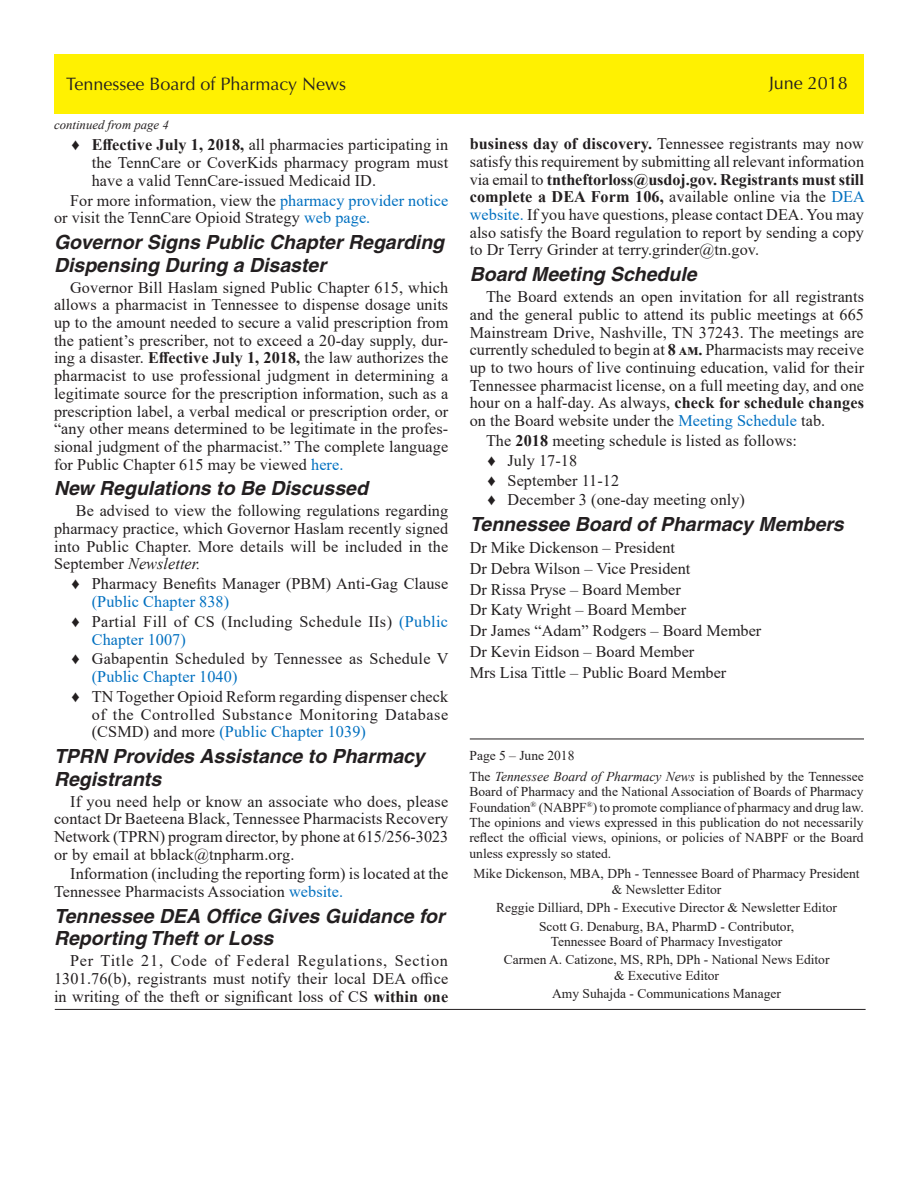
<style>
.page{position:relative;width:918px;height:1188px;background:#fff}
.page>*{position:absolute;margin:0;border:0;box-sizing:border-box;transform-origin:0 0}
.Headline{font:italic 700 19.5px/22.5px "Helvetica";color:#231f20}
.t1{font:18px "Optima LT Std";color:#231f20}
.Body_text{font:16.2px/17.7px "Times New Roman";letter-spacing:.005em;color:#231f20;text-align:justify}
.Left_text{font:16.2px "Times New Roman";color:#231f20}
.Body_text-2{font:16.2px/17.7px "Times New Roman";letter-spacing:.025em;color:#231f20}
.published{font:13.5px/15.3px "Times New Roman";color:#231f20;text-align:justify}
.news_editors{font:13.5px/15.3px "Times New Roman";color:#231f20;text-align:center}
.cont__from{font:italic 12.75px "Times New Roman";color:#231f20}
.s1{font-weight:700}
.s2{color:#0070c0}
.s3{font-style:italic}
</style>
<div class="page">
<hr style="left:55px;top:1009px;width:811px;height:1px;background:#231f20">
<div style="left:54px;top:55px;width:810px;height:59px;background:#fff101"></div>
<hr style="left:470px;top:739px;width:394px;height:1px;background:#231f20">
<p class="t1" style="left:66px;top:73px;width:281px">Tennessee Board of Pharmacy News</p>
<p class="t1" style="left:769px;top:72px;width:80px">June 2018</p>
<p class="cont__from" style="left:54px;top:116px;width:116px">continued from page 4</p>
<p class="Body_text" style="left:92px;top:136px;width:358px;text-indent:-20px">♦ <span class="s1">Effective July 1, 2018,</span> all pharmacies participating in the TennCare or CoverKids pharmacy program must have a valid TennCare-issued Medicaid ID.</p>
<p class="Body_text" style="left:54px;top:191px;width:396px;text-indent:16px">For more information, view the <span class="s2">pharmacy provider notice </span>or visit the TennCare Opioid Strategy <span class="s2">web page.</span></p>
<p class="Headline" style="left:54px;top:231px;width:392px">Governor Signs Public Chapter Regarding<br>Dispensing During a Disaster</p>
<p class="Body_text" style="left:54px;top:278px;width:396px;text-indent:16px">Governor Bill Haslam signed Public Chapter 615, which allows a pharmacist in Tennessee to dispense dosage units up to the amount needed to secure a valid prescription from the patient’s prescriber, not to exceed a 20-day supply, dur&shy;ing a disaster. <span class="s1">Effective July 1, 2018,</span> the law authorizes the pharmacist to use professional judgment in determining a legitimate source for the prescription information, such as a prescription label, a verbal medical or prescription order, or “any other means determined to be legitimate in the profes&shy;sional judgment of the pharmacist.” The complete language for Public Chapter 615 may be viewed <span class="s2">here.</span></p>
<p class="Headline" style="left:54px;top:477px;width:315px">New Regulations to Be Discussed</p>
<p class="Body_text" style="left:54px;top:502px;width:396px;text-indent:22px">Be advised to view the following regulations regarding pharmacy practice, which Governor Haslam recently signed into Public Chapter. More details will be included in the September <span class="s3">Newsletter.</span></p>
<p class="Body_text" style="left:92px;top:574px;width:358px;text-indent:-20px">♦ Pharmacy Benefits Manager (PBM) Anti-Gag Clause <span class="s2">(Public Chapter 838)</span></p>
<p class="Body_text-2" style="left:92px;top:612px;width:358px;text-indent:-20px">♦ Partial Fill of CS (Including Schedule IIs) <span class="s2">(Public<br>Chapter 1007)</span></p>
<p class="Body_text" style="left:92px;top:650px;width:358px;text-indent:-20px">♦ Gabapentin Scheduled by Tennessee as Schedule V <span class="s2">(Public Chapter 1040)</span></p>
<p class="Body_text" style="left:92px;top:687px;width:358px;text-indent:-20px">♦ TN Together Opioid Reform regarding dispenser check of the Controlled Substance Monitoring Database (CSMD) and more <span class="s2">(Public Chapter 1039)</span></p>
<p class="Headline" style="left:54px;top:745px;width:372px">TPRN Provides Assistance to Pharmacy<br>Registrants</p>
<p class="Body_text" style="left:54px;top:792px;width:396px;text-indent:16px">If you need help or know an associate who does, please contact Dr Baeteena Black, Tennessee Pharmacists Recovery Network (TPRN) program director, by phone at 615/256-3023 or by email at bblack@tnpharm.org.</p>
<p class="Body_text" style="left:54px;top:865px;width:396px;text-indent:16px">Information (including the reporting form) is located at the<br>Tennessee Pharmacists Association <span class="s2">website.</span></p>
<p class="Headline" style="left:54px;top:905px;width:392px">Tennessee DEA Office Gives Guidance for<br>Reporting Theft or Loss</p>
<p class="Body_text" style="left:54px;top:952px;width:396px;text-indent:16px">Per Title 21, Code of Federal Regulations, Section 1301.76(b), registrants must notify their local DEA office in writing of the theft or significant loss of CS <span class="s1">within one</span></p>
<p class="Body_text" style="left:470px;top:134px;width:397px"><span class="s1">business day of discovery.</span> Tennessee registrants may now satisfy this requirement by submitting all relevant information via email to <span class="s1">tntheftorloss@usdoj.gov. Registrants must still complete a DEA Form 106,</span> available online via the <span class="s2">DEA website.</span> If you have questions, please contact DEA. You may also satisfy the Board regulation to report by sending a copy to Dr Terry Grinder at terry.grinder@tn.gov.</p>
<p class="Headline" style="left:470px;top:263px;width:228px">Board Meeting Schedule</p>
<p class="Body_text" style="left:470px;top:287px;width:396px;text-indent:16px">The Board extends an open invitation for all registrants and the general public to attend its public meetings at 665<br>Mainstream Drive, Nashville, TN 37243. The meetings are currently scheduled to begin at <span class="s1">8 am.</span> Pharmacists may receive up to two hours of live continuing education, valid for their Tennessee pharmacist license, on a full meeting day, and one hour on a half-day. As always, <span class="s1">check for schedule changes </span>on the Board website under the <span class="s2">Meeting Schedule</span> tab.</p>
<p class="Body_text" style="left:486px;top:431px;width:313px">The <span class="s1">2018</span> meeting schedule is listed as follows:</p>
<p class="Body_text" style="left:487px;top:451px;width:91px">♦ July 17-18</p>
<p class="Body_text" style="left:487px;top:471px;width:133px">♦ September 11-12</p>
<p class="Body_text" style="left:487px;top:491px;width:259px">♦ December 3 (one-day meeting only)</p>
<p class="Headline" style="left:470px;top:513px;width:375px">Tennessee Board of Pharmacy Members</p>
<p class="Left_text" style="left:470px;top:536px;width:207px">Dr Mike Dickenson – President</p>
<p class="Left_text" style="left:470px;top:557px;width:222px">Dr Debra Wilson – Vice President</p>
<p class="Left_text" style="left:470px;top:578px;width:213px">Dr Rissa Pryse – Board Member</p>
<p class="Left_text" style="left:470px;top:599px;width:218px">Dr Katy Wright – Board Member</p>
<p class="Left_text" style="left:470px;top:620px;width:293px">Dr James “Adam” Rodgers – Board Member</p>
<p class="Left_text" style="left:470px;top:641px;width:226px">Dr Kevin Eidson – Board Member</p>
<p class="Left_text" style="left:470px;top:661px;width:258px">Mrs Lisa Tittle – Public Board Member</p>
<p class="published" style="left:470px;top:748px;width:106px">Page 5 – June 2018</p>
<p class="published" style="left:470px;top:768px;width:396px">The <span class="s3">Tennessee Board of Pharmacy News</span> is published by the Tennessee Board of Pharmacy and the National Association of Boards of Pharmacy Foundation<sup>®</sup> (NABPF<sup>®</sup>) to promote compliance of pharmacy and drug law.<br>The opinions and views expressed in this publication do not necessarily reflect the official views, opinions, or policies of NABPF or the Board unless expressly so stated.</p>
<p class="news_editors" style="left:474px;top:866px;width:388px">Mike Dickenson, MBA, DPh - Tennessee Board of Pharmacy President &amp; Newsletter Editor</p>
<p class="news_editors" style="left:496px;top:900px;width:342px">Reggie Dilliard, DPh - Executive Director &amp; Newsletter Editor</p>
<p class="news_editors" style="left:539px;top:918px;width:256px">Scott G. Denaburg, BA, PharmD - Contributor,<br>Tennessee Board of Pharmacy Investigator</p>
<p class="news_editors" style="left:504px;top:952px;width:327px">Carmen A. Catizone, MS, RPh, DPh - National News Editor &amp; Executive Editor</p>
<p class="news_editors" style="left:552px;top:986px;width:230px">Amy Suhajda - Communications Manager</p>
</div>
